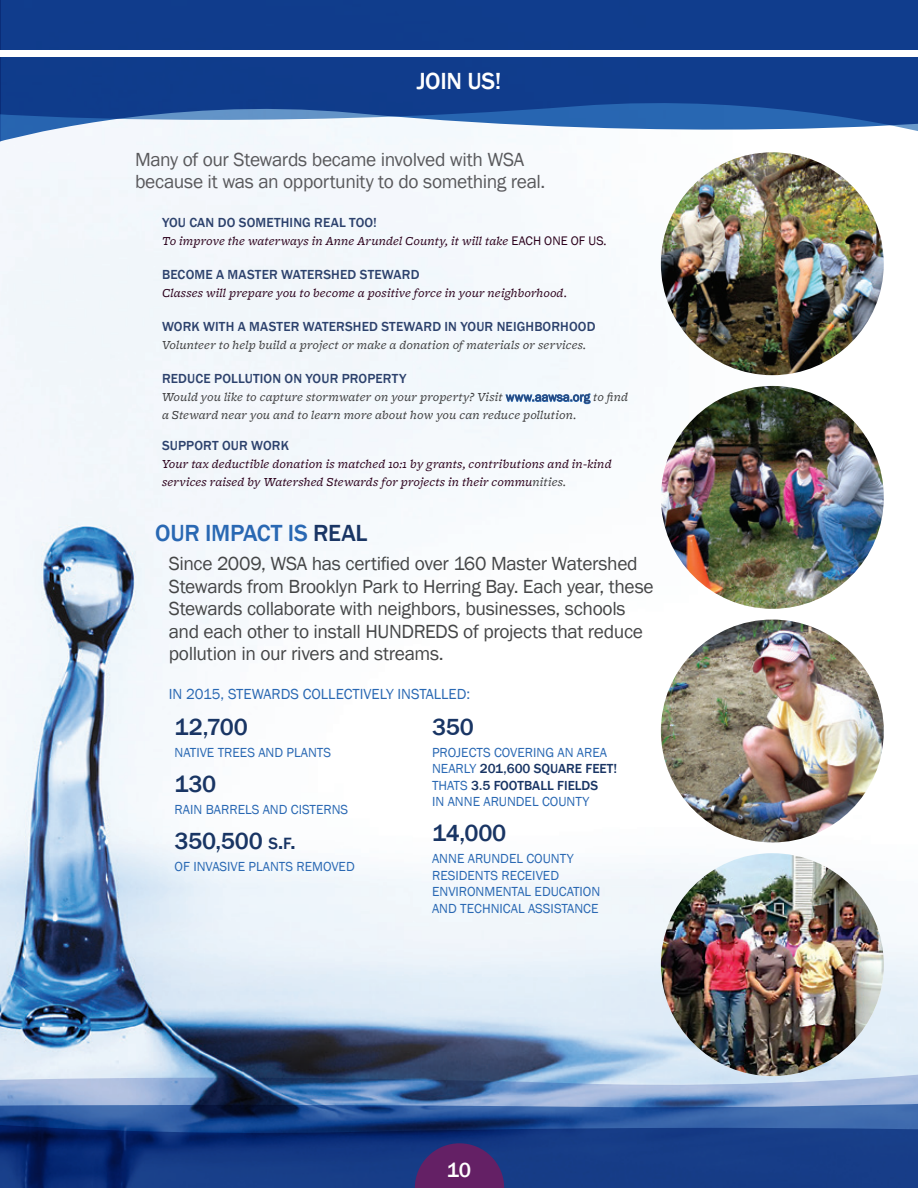
<style>
.page{position:relative;width:918px;height:1188px;background:#fff}
.page>*{position:absolute;margin:0;border:0;box-sizing:border-box;transform-origin:0 0}
.SHORT_LIST{font:500 24px "Franklin Gothic";letter-spacing:-.005em;color:#193564}
.t1{font:500 24px "Franklin Gothic";letter-spacing:-.015em;color:#2968b3}
.t2{font:500 24px "Franklin Gothic";letter-spacing:-.015em;color:#fff}
.Intro_text{font:500 21px "Franklin Gothic";color:#fff}
.t3{font:19.5px/22.5px "Franklin Gothic";letter-spacing:-.02em;color:#454647}
.B2{font:19.5px/22.5px "Franklin Gothic";letter-spacing:-.02em;color:#59595c}
.t4{font:15px "Franklin Gothic";color:#2968b3}
.SHORT_LIST-2{font:13.5px/16.5px "Franklin Gothic";color:#2968b3}
.B2-2{font:500 13.5px "Franklin Gothic";letter-spacing:.01em;color:#2d426d}
.B2-3{font:italic 12.75px/18px "Freight Micro Pro";letter-spacing:.01em;color:#2b001b}
.B2-4{font:italic 12.75px/18px "Freight Micro Pro";letter-spacing:.01em;color:#3e3e3f}
.s1{font-family:"Franklin Gothic";font-style:normal}
.s2{font-family:"Franklin Gothic";font-style:normal;color:#2b426d}
.s3{color:#3e3e3f}
.s4{color:#193564}
.s5{font-size:16.8px}
.s6{font-style:inherit}
.s7{font-weight:500;color:#193564}
</style>
<div class="page">
<img style="left:0;top:143px;width:918px;height:930px">
<svg style="left:0;top:0;width:918px;height:143px;background:#325a9f"></svg>
<svg style="left:0;top:1073px;width:918px;height:30px;background:#809bc1"></svg>
<svg style="left:1px;top:1103px;width:917px;height:21px;background:#335c9d"></svg>
<svg style="left:0;top:1102px;width:1px;height:22px"></svg>
<svg style="left:0;top:1124px;width:918px;height:64px;background:#123780"></svg>
<svg style="left:415px;top:1143px;width:89px;height:45px;background:#52256b"></svg>
<div style="left:0;top:50px;width:918px;height:7px;background:#fff"></div>
<img style="left:661px;top:152px;width:223px;height:223px;border-radius:111px">
<img style="left:661px;top:386px;width:223px;height:223px;border-radius:111px">
<img style="left:661px;top:853px;width:223px;height:223px;border-radius:111px">
<img style="left:661px;top:620px;width:223px;height:222px;border-radius:111px">
<svg style="left:506px;top:394px;width:84px;height:10px"></svg>
<p class="t2" style="left:417px;top:67px;width:86px">JOIN US!</p>
<p class="B2" style="left:135px;top:149px;width:412px">Many of our Stewards became involved with WSA because it was an opportunity to do something real.</p>
<p class="B2-2" style="left:162px;top:214px;width:216px">YOU CAN DO SOMETHING REAL TOO!</p>
<p class="B2-3" style="left:162px;top:231px;width:446px">To improve the waterways in Anne Arundel County, it will take <span class="s1">EACH ONE OF US</span>.</p>
<p class="B2-2" style="left:162px;top:266px;width:259px">BECOME A MASTER WATERSHED STEWARD</p>
<p class="B2-3" style="left:162px;top:283px;width:406px">Classes will prepare you to become a positive force in your neighborhood.</p>
<p class="B2-2" style="left:162px;top:318px;width:435px">WORK WITH A MASTER WATERSHED STEWARD IN YOUR NEIGHBORHOOD</p>
<p class="B2-4" style="left:162px;top:335px;width:426px">Volunteer to help build a project or make a donation of materials or services.</p>
<p class="B2-2" style="left:162px;top:370px;width:246px">REDUCE POLLUTION ON YOUR PROPERTY</p>
<p class="B2-4" style="left:162px;top:388px;width:467px">Would you like to capture stormwater on your property? Visit <span class="s2">www.aawsa.org</span> to find a Steward near you and to learn more about how you can reduce pollution.</p>
<p class="B2-2" style="left:162px;top:437px;width:129px">SUPPORT OUR WORK</p>
<p class="B2-3" style="left:162px;top:454px;width:451px">Your tax deductible donation is matched 10:1 by grants, contributions and in-kind services raised by Watershed Stewards for projects in their commu<span class="s3">nities.</span></p>
<p class="t1" style="left:155px;top:518px;width:214px">OUR IMPACT IS <span class="s4">REAL</span></p>
<p class="t3" style="left:169px;top:553px;width:486px">Since 2009, WSA has certified over 160 Master Watershed Stewards from Brooklyn Park to Herring Bay. Each year, these Stewards collaborate with neighbors, businesses, schools and each other to install HUNDREDS of projects that reduce pollution in our rivers and streams.</p>
<p class="t4" style="left:169px;top:685px;width:303px">IN 2015, STEWARDS COLLECTIVELY INSTALLED:</p>
<p class="SHORT_LIST" style="left:175px;top:712px;width:75px">12,700</p>
<p class="SHORT_LIST-2" style="left:175px;top:744px;width:158px">NATIVE TREES AND PLANTS</p>
<p class="SHORT_LIST" style="left:175px;top:769px;width:43px">130</p>
<p class="SHORT_LIST-2" style="left:175px;top:801px;width:175px">RAIN BARRELS AND CISTERNS</p>
<p class="SHORT_LIST" style="left:175px;top:826px;width:123px">350,500 <span class="s5">s</span><span class="s6">.</span><span class="s5">f</span><span class="s6">.</span></p>
<p class="SHORT_LIST-2" style="left:175px;top:859px;width:182px">OF INVASIVE PLANTS REMOVED</p>
<p class="SHORT_LIST" style="left:432px;top:712px;width:43px">350</p>
<p class="SHORT_LIST-2" style="left:432px;top:744px;width:187px">PROJECTS COVERING AN AREA<br>NEARLY <span class="s7">201,600 SQUARE FEET!<br></span>THATS <span class="s7">3.5 FOOTBALL FIELDS<br></span>IN ANNE ARUNDEL COUNTY</p>
<p class="SHORT_LIST" style="left:432px;top:819px;width:76px">14,000</p>
<p class="SHORT_LIST-2" style="left:432px;top:851px;width:170px">ANNE ARUNDEL COUNTY<br>RESIDENTS RECEIVED<br>ENVIRONMENTAL EDUCATION<br>AND TECHNICAL ASSISTANCE</p>
<p class="Intro_text" style="left:447px;top:1157px;width:26px">10</p>
</div>
